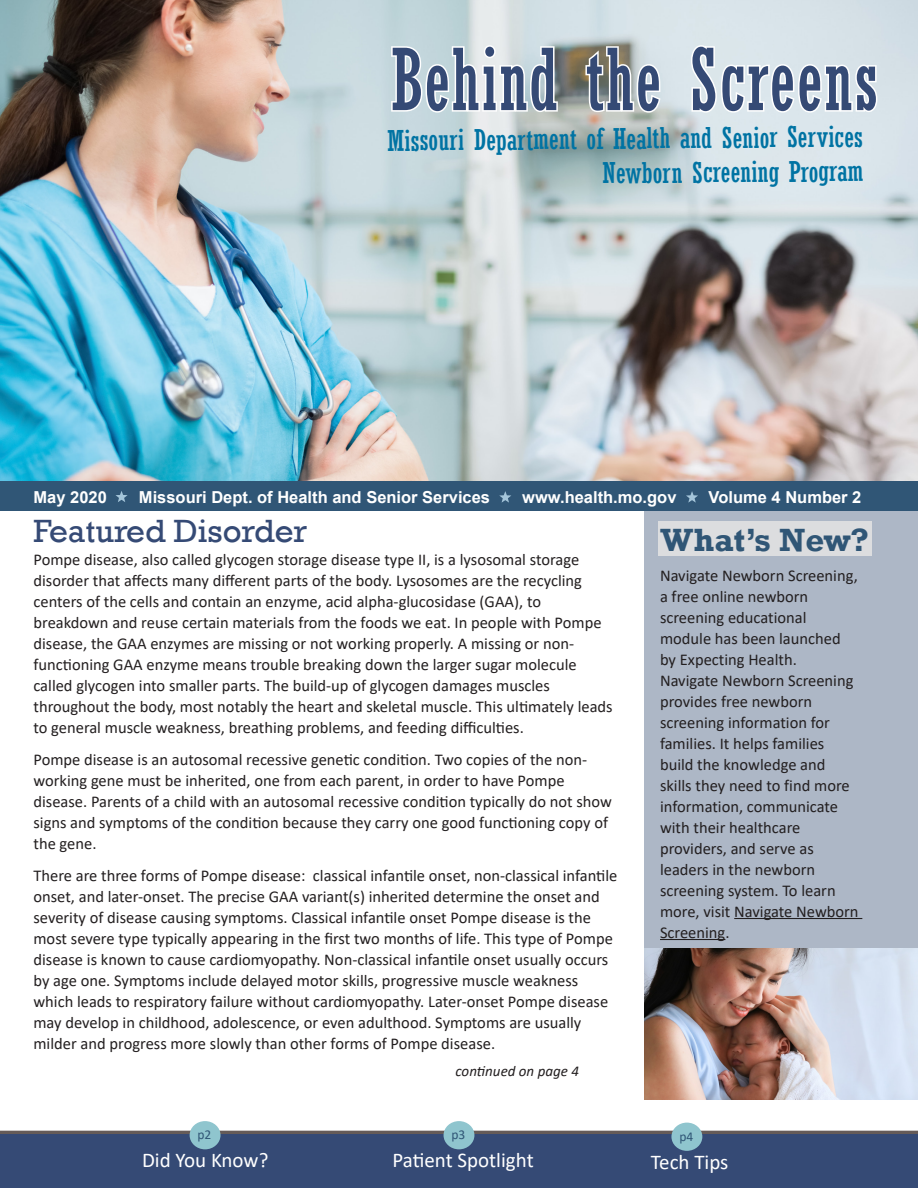
<style>
.page{position:relative;width:918px;height:1188px;background:#fff}
.page>*{position:absolute;margin:0;border:0;box-sizing:border-box;transform-origin:0 0}
.t1{font:condensed 84.75px "Rockwell";letter-spacing:.02em;color:#354a75;scale:.88 1}
.t2{font:33px "Rockwell";color:#354a75}
.t3{font:700 33px "Rockwell";color:#305676}
.t4{font:condensed 28.5px "Rockwell";letter-spacing:-.01em;color:#0073a3}
.t5{font:21px "Calibri";color:#fff}
.t6{font:16.5px/21px "Calibri";color:#231f20}
.t7{font:700 16.5px "Arial";color:#fff}
.t8{font:italic 15px "Calibri";color:#231f20}
.t9{font:13.5px "Calibri";color:#305676}
</style>
<div class="page">
<hr style="left:0;top:1131px;width:918px;height:4px;background:#655b58">
<img style="left:0;top:0;width:918px;height:481px">
<svg style="left:390px;top:43px;width:169px;height:71px"></svg>
<svg style="left:584px;top:45px;width:78px;height:69px"></svg>
<svg style="left:689px;top:44px;width:190px;height:70px"></svg>
<div style="left:0;top:481px;width:918px;height:29px;background:#305676"></div>
<svg style="left:116px;top:491px;width:12px;height:11px"></svg>
<svg style="left:499px;top:491px;width:12px;height:12px"></svg>
<svg style="left:686px;top:491px;width:12px;height:12px"></svg>
<div style="left:0;top:1134px;width:918px;height:54px;background:#354a75"></div>
<div style="left:190px;top:1121px;width:31px;height:28px;background:#8fc5ce;border-radius:50%"></div>
<div style="left:671px;top:1123px;width:31px;height:28px;background:#8fc5ce;border-radius:50%"></div>
<div style="left:444px;top:1121px;width:30px;height:28px;background:#8fc5ce;border-radius:50%"></div>
<div style="left:644px;top:511px;width:274px;height:575px;background:#adb7c6"></div>
<hr style="left:734px;top:918px;width:128px;height:1px;background:#231f20">
<hr style="left:660px;top:939px;width:65px;height:1px;background:#231f20">
<div style="left:658px;top:522px;width:213px;height:34px;background:#dcdddf"></div>
<img style="left:644px;top:948px;width:274px;height:152px">
<p class="t1" style="left:391px;top:31px;width:555px">Behind the Screens</p>
<p class="t4" style="left:388px;top:122px;width:477px">Missouri Department of Health and Senior Services</p>
<p class="t4" style="left:602px;top:156px;width:263px">Newborn Screening Program</p>
<p class="t7" style="left:33px;top:485px;width:75px">May 2020</p>
<p class="t7" style="left:139px;top:485px;width:353px">Missouri Dept. of Health and Senior Services</p>
<p class="t7" style="left:522px;top:485px;width:156px">www.health.mo.gov</p>
<p class="t7" style="left:709px;top:485px;width:154px">Volume 4 Number 2</p>
<p class="t2" style="left:33px;top:512px;width:275px">Featured Disorder</p>
<p class="t6" style="left:33px;top:549px;width:581px">Pompe disease, also called glycogen storage disease type II, is a lysosomal storage disorder that affects many different parts of the body. Lysosomes are the recycling centers of the cells and contain an enzyme, acid alpha-glucosidase (GAA), to breakdown and reuse certain materials from the foods we eat. In people with Pompe disease, the GAA enzymes are missing or not working properly. A missing or non&shy;functioning GAA enzyme means trouble breaking down the larger sugar molecule called glycogen into smaller parts. The build-up of glycogen damages muscles throughout the body, most notably the heart and skeletal muscle. This ultimately leads to general muscle weakness, breathing problems, and feeding difficulties.</p>
<p class="t6" style="left:33px;top:749px;width:580px">Pompe disease is an autosomal recessive genetic condition. Two copies of the non&shy;working gene must be inherited, one from each parent, in order to have Pompe disease. Parents of a child with an autosomal recessive condition typically do not show signs and symptoms of the condition because they carry one good functioning copy of the gene.</p>
<p class="t6" style="left:33px;top:864px;width:586px">There are three forms of Pompe disease: classical infantile onset, non-classical infantile onset, and later-onset. The precise GAA variant(s) inherited determine the onset and severity of disease causing symptoms. Classical infantile onset Pompe disease is the most severe type typically appearing in the first two months of life. This type of Pompe disease is known to cause cardiomyopathy. Non-classical infantile onset usually occurs by age one. Symptoms include delayed motor skills, progressive muscle weakness which leads to respiratory failure without cardiomyopathy. Later-onset Pompe disease may develop in childhood, adolescence, or even adulthood. Symptoms are usually milder and progress more slowly than other forms of Pompe disease.</p>
<p class="t9" style="left:198px;top:1125px;width:15px">p2</p>
<p class="t5" style="left:142px;top:1146px;width:128px">Did You Know?</p>
<p class="t8" style="left:456px;top:1061px;width:125px">continued on page 4</p>
<p class="t9" style="left:451px;top:1125px;width:15px">p3</p>
<p class="t5" style="left:393px;top:1145px;width:143px">Patient Spotlight</p>
<p class="t3" style="left:660px;top:520px;width:210px">What’s New?</p>
<p class="t6" style="left:660px;top:564px;width:200px">Navigate Newborn Screening, a free online newborn screening educational module has been launched by Expecting Health.<br>Navigate Newborn Screening provides free newborn screening information for families. It helps families build the knowledge and skills they need to find more information, communicate with their healthcare providers, and serve as leaders in the newborn screening system. To learn more, visit Navigate Newborn<br>Screening.</p>
<p class="t9" style="left:679px;top:1127px;width:15px">p4</p>
<p class="t5" style="left:651px;top:1148px;width:79px">Tech Tips</p>
</div>
